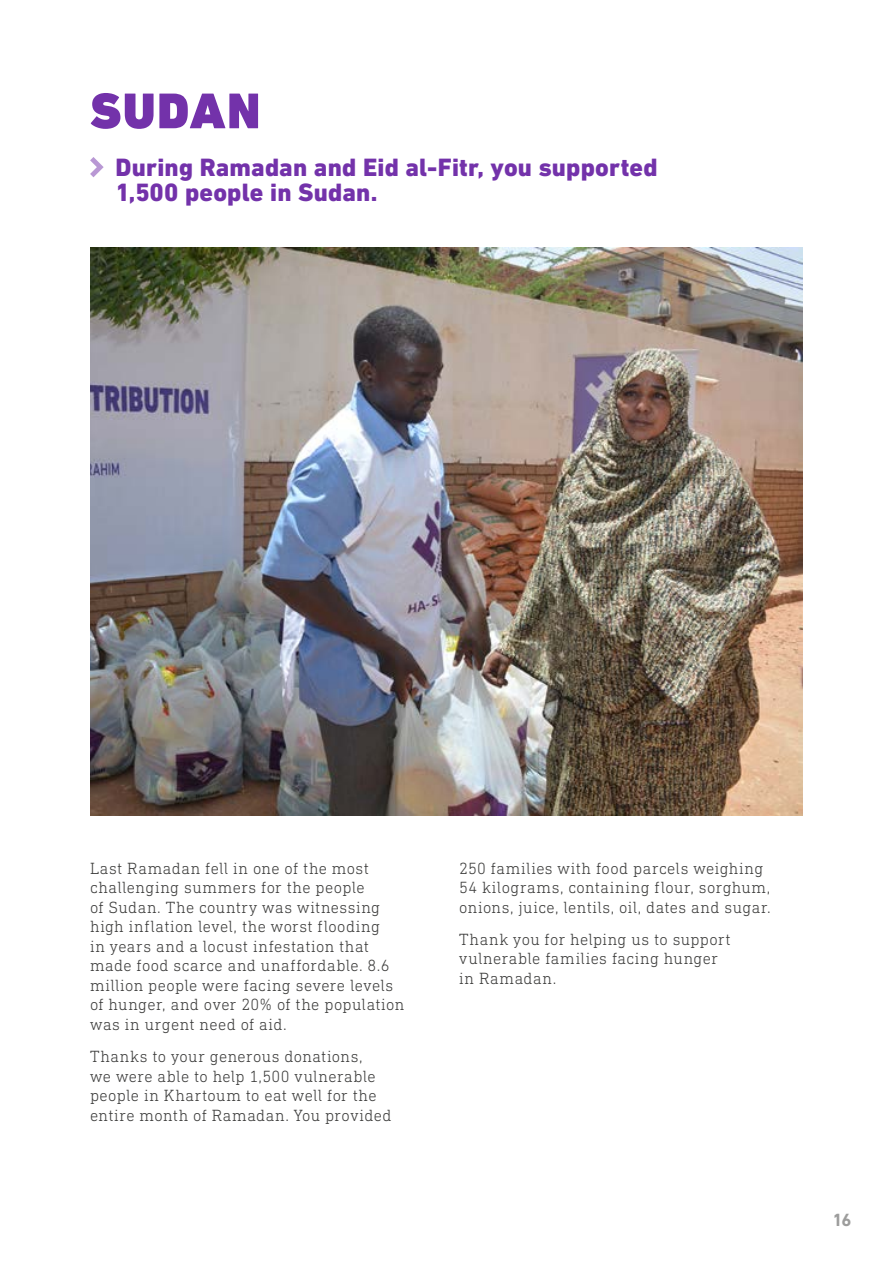
<style>
.page{position:relative;width:893px;height:1263px;background:#fff}
.page>*{position:absolute;margin:0;border:0;box-sizing:border-box;transform-origin:0 0}
.t1{font:900 51px "DIN Next LT Pro";letter-spacing:.025em;color:#7332aa}
.price_handle{font:800 25.5px/25.5px "DIN Next LT Pro";letter-spacing:.01em;color:#7332aa}
.t2{font:700 18px "DIN Next LT Pro";color:#9d9d9c}
.Body_Copy{font:300 16.5px/19.5px "DIN Next Slab Pro";letter-spacing:.025em;color:#3c3c3b}
</style>
<div class="page">
<svg style="left:90px;top:157px;width:14px;height:20px"></svg>
<img style="left:90px;top:247px;width:713px;height:569px">
<p class="t1" style="left:90px;top:80px;width:172px">SUDAN</p>
<p class="price_handle" style="left:116px;top:154px;width:544px">During Ramadan and Eid al-Fitr, you supported<br>1,500 people in Sudan.</p>
<p class="Body_Copy" style="left:90px;top:858px;width:316px">Last Ramadan fell in one of the most challenging summers for the people<br>of Sudan. The country was witnessing high inflation level, the worst flooding<br>in years and a locust infestation that made food scarce and unaffordable. 8.6 million people were facing severe levels of hunger, and over 20% of the population was in urgent need of aid.</p>
<p class="Body_Copy" style="left:90px;top:1046px;width:303px">Thanks to your generous donations,<br>we were able to help 1,500 vulnerable people in Khartoum to eat well for the entire month of Ramadan. You provided</p>
<p class="Body_Copy" style="left:459px;top:858px;width:313px">250 families with food parcels weighing<br>54 kilograms, containing flour, sorghum, onions, juice, lentils, oil, dates and sugar.</p>
<p class="Body_Copy" style="left:459px;top:929px;width:273px">Thank you for helping us to support vulnerable families facing hunger in Ramadan.</p>
<p class="t2" style="left:832px;top:1209px;width:21px">16</p>
</div>
